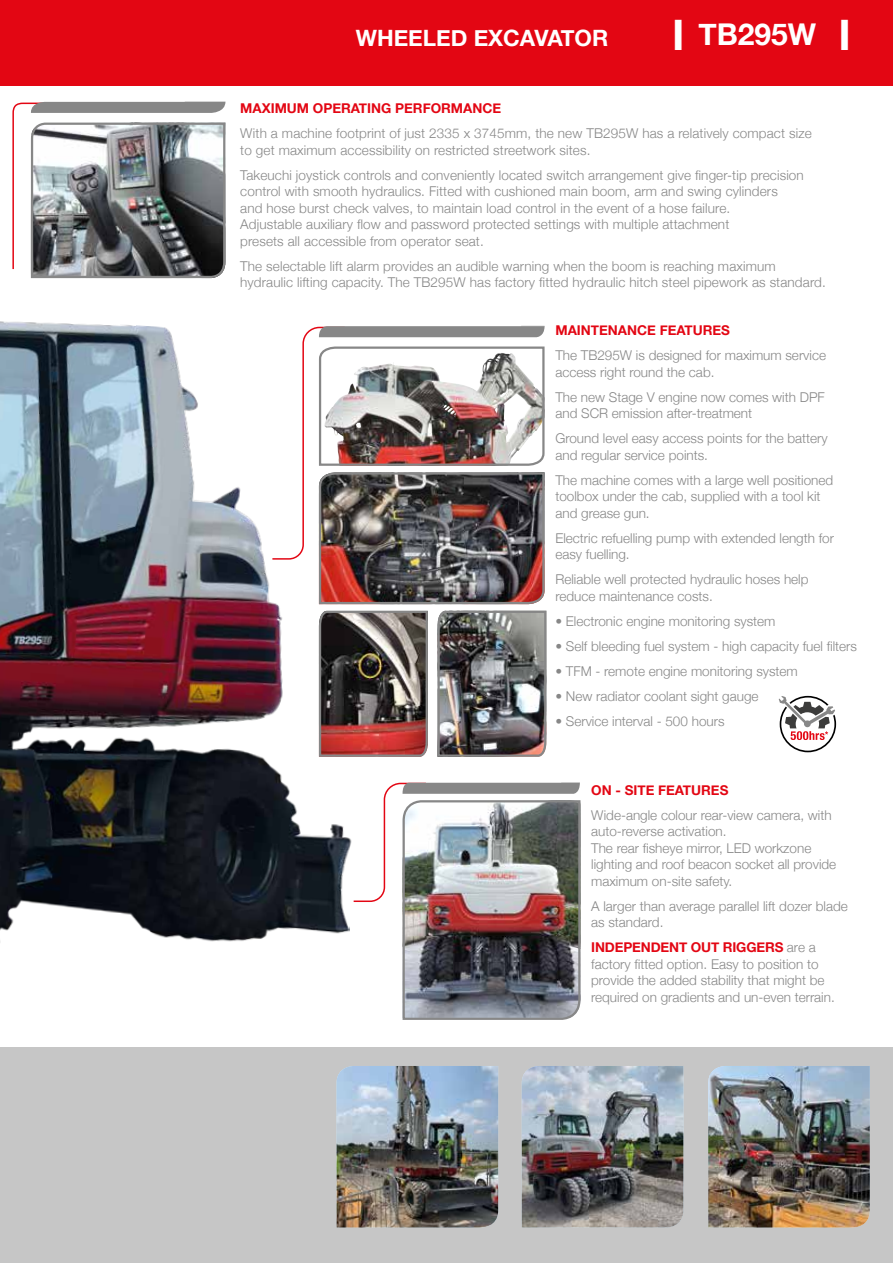
<style>
.page{position:relative;width:893px;height:1263px;background:#fff}
.page>*{position:absolute;margin:0;border:0;box-sizing:border-box;transform-origin:0 0}
.t1{font:700 42px "Helvetica Neue";color:#fff}
.t2{font:700 30px "Helvetica Neue";color:#fff}
.t3{font:700 22.5px "Helvetica Neue";color:#fff}
.t4{font:300 13.5px/16.5px "Helvetica Neue";color:#878787}
.t5{font:700 13.5px "Helvetica Neue";color:#e30613}
.s1{font-weight:700;color:#e30613}
</style>
<div class="page">
<img style="left:0;top:321px;width:386px;height:727px">
<div style="left:0;top:1048px;width:893px;height:215px;background:#c6c6c6"></div>
<div style="left:0;top:0;width:893px;height:85px;background:#e30613"></div>
<img style="left:337px;top:1066px;width:161px;height:161px">
<img style="left:522px;top:1066px;width:161px;height:161px">
<img style="left:708px;top:1066px;width:162px;height:161px">
<img style="left:352px;top:782px;width:229px;height:239px">
<svg style="left:12px;top:102px;width:214px;height:177px"></svg>
<img style="left:271px;top:326px;width:276px;height:432px">
<svg style="left:779px;top:696px;width:57px;height:56px"></svg>
<h3 class="t3" style="left:356px;top:20px;width:254px">WHEELED EXCAVATOR</h3>
<h1 class="t1" style="left:672px;top:2px;width:14px">I</h1>
<h1 class="t1" style="left:838px;top:2px;width:14px">I</h1>
<h2 class="t2" style="left:698px;top:11px;width:119px">TB295W</h2>
<p class="t5" style="left:240px;top:98px;width:262px">MAXIMUM OPERATING PERFORMANCE</p>
<p class="t4" style="left:240px;top:124px;width:573px">With a machine footprint of just 2335 x 3745mm, the new TB295W has a relatively compact size to get maximum accessibility on restricted streetwork sites.</p>
<p class="t4" style="left:240px;top:166px;width:565px">Takeuchi joystick controls and conveniently located switch arrangement give finger-tip precision control with smooth hydraulics. Fitted with cushioned main boom, arm and swing cylinders<br>and hose burst check valves, to maintain load control in the event of a hose failure.<br>Adjustable auxiliary flow and password protected settings with multiple attachment<br>presets all accessible from operator seat.</p>
<p class="t4" style="left:240px;top:257px;width:587px">The selectable lift alarm provides an audible warning when the boom is reaching maximum hydraulic lifting capacity. The TB295W has factory fitted hydraulic hitch steel pipework as standard.</p>
<p class="t5" style="left:555px;top:320px;width:176px">MAINTENANCE FEATURES</p>
<p class="t4" style="left:555px;top:346px;width:272px">The TB295W is designed for maximum service access right round the cab.</p>
<p class="t4" style="left:555px;top:388px;width:271px">The new Stage V engine now comes with DPF and SCR emission after-treatment</p>
<p class="t4" style="left:555px;top:429px;width:274px">Ground level easy access points for the battery and regular service points.</p>
<p class="t4" style="left:555px;top:471px;width:279px">The machine comes with a large well positioned toolbox under the cab, supplied with a tool kit and grease gun.</p>
<p class="t4" style="left:555px;top:529px;width:280px">Electric refuelling pump with extended length for easy fuelling.</p>
<p class="t4" style="left:555px;top:570px;width:255px">Reliable well protected hydraulic hoses help reduce maintenance costs.</p>
<p class="t4" style="left:555px;top:612px;width:222px">• Electronic engine monitoring system</p>
<p class="t4" style="left:555px;top:637px;width:303px">• Self bleeding fuel system - high capacity fuel filters</p>
<p class="t4" style="left:555px;top:662px;width:244px">• TFM - remote engine monitoring system</p>
<p class="t4" style="left:555px;top:687px;width:205px">• New radiator coolant sight gauge</p>
<p class="t4" style="left:555px;top:712px;width:171px">• Service interval - 500 hours</p>
<p class="t5" style="left:591px;top:779px;width:139px">ON - SITE FEATURES</p>
<p class="t4" style="left:591px;top:806px;width:247px">Wide-angle colour rear-view camera, with auto-reverse activation.<br>The rear fisheye mirror, LED workzone lighting and roof beacon socket all provide maximum on-site safety.</p>
<p class="t4" style="left:591px;top:897px;width:258px">A larger than average parallel lift dozer blade as standard.</p>
<p class="t4" style="left:591px;top:939px;width:245px"><span class="s1">INDEPENDENT OUT RIGGERS</span> are a factory fitted option. Easy to position to provide the added stability that might be required on gradients and un-even terrain.</p>
</div>
